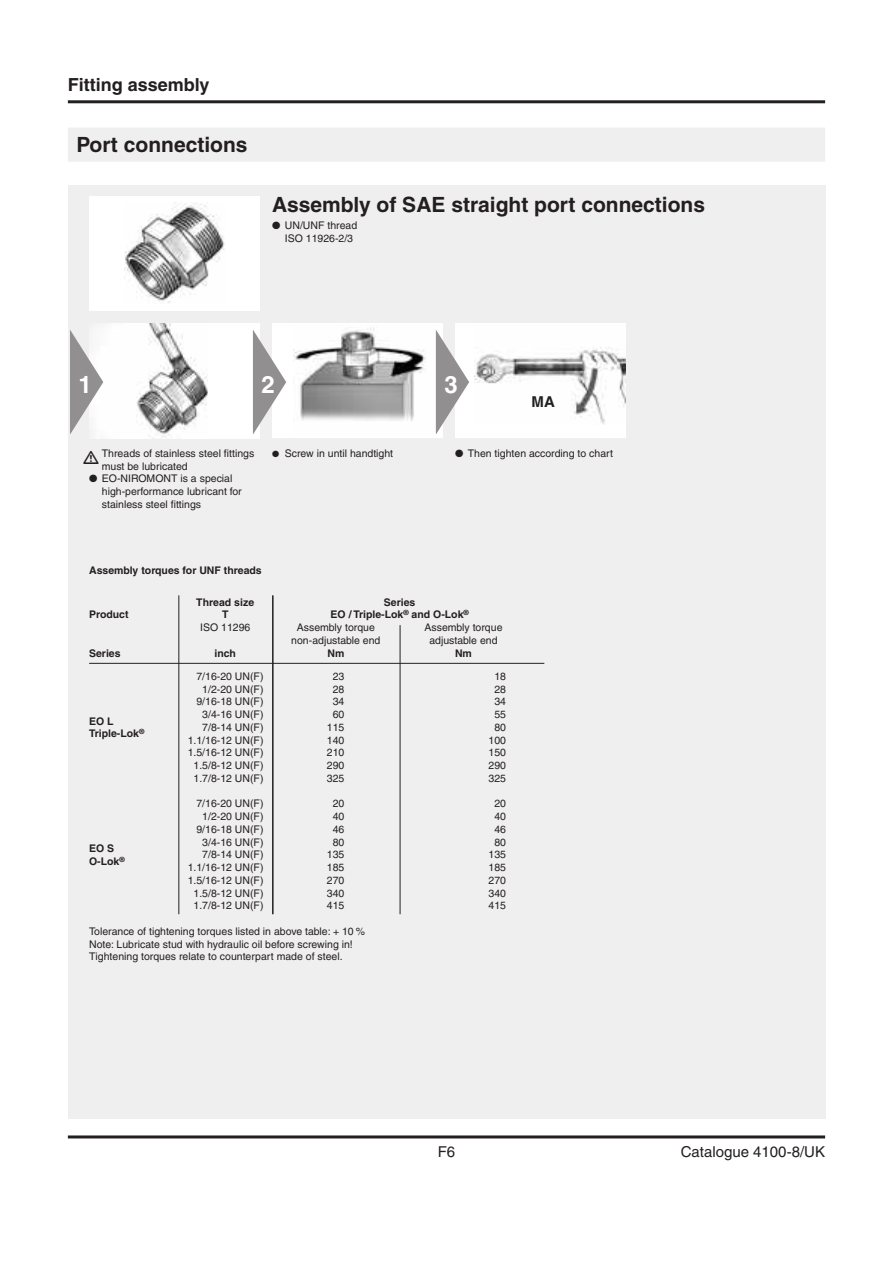
<style>
.page{position:relative;width:893px;height:1263px;background:#fff}
.page>*{position:absolute;margin:0;border:0;box-sizing:border-box;transform-origin:0 0}
.t1{font:700 24px "Helvetica";color:#fff}
.t2{font:700 21px "Helvetica";color:#231f20}
.t3{font:700 18px "Helvetica";color:#231f20}
.t4{font:15px "Helvetica";color:#231f20}
.t5{font:700 15px "Helvetica";color:#231f20}
.t6{font:10.5px/12.8px "Helvetica";color:#231f20}
.t7{font:700 10.5px "Helvetica";color:#231f20}
</style>
<div class="page">
<div style="left:68px;top:185px;width:757px;height:933px;background:#f0efef"></div>
<img style="left:96px;top:323px;width:112px;height:115px">
<div style="left:208px;top:323px;width:51px;height:115px;background:#fff"></div>
<div style="left:272px;top:323px;width:170px;height:115px;background:#fff"></div>
<img style="left:293px;top:327px;width:133px;height:94px">
<div style="left:455px;top:323px;width:170px;height:115px;background:#fff"></div>
<img style="left:474px;top:347px;width:151px;height:77px">
<div style="left:89px;top:196px;width:170px;height:114px;background:#fff"></div>
<img style="left:124px;top:202px;width:101px;height:101px">
<svg style="left:70px;top:330px;width:33px;height:104px"></svg>
<svg style="left:253px;top:330px;width:33px;height:104px"></svg>
<svg style="left:436px;top:330px;width:33px;height:104px"></svg>
<hr style="left:68px;top:100px;width:757px;height:3px;background:#231f20">
<hr style="left:68px;top:1135px;width:757px;height:3px;background:#231f20">
<hr style="left:89px;top:663px;width:455px;height:1px;background:#231f20">
<hr style="left:178px;top:595px;width:1px;height:319px;background:#231f20">
<hr style="left:272px;top:595px;width:1px;height:319px;background:#231f20">
<hr style="left:399px;top:625px;width:1px;height:289px;background:#231f20">
<div style="left:68px;top:128px;width:757px;height:34px;background:#f0efef"></div>
<h3 class="t3" style="left:68px;top:78px;width:143px">Fitting assembly</h3>
<h2 class="t2" style="left:76px;top:137px;width:173px">Port connections</h2>
<h2 class="t2" style="left:272px;top:197px;width:434px">Assembly of SAE straight port connections</h2>
<p class="t6" style="left:285px;top:220px;width:74px;text-indent:-13px">● UN/UNF thread<br>ISO 11926-2/3</p>
<h1 class="t1" style="left:78px;top:376px;width:15px">1</h1>
<h1 class="t1" style="left:261px;top:376px;width:15px">2</h1>
<h1 class="t1" style="left:444px;top:376px;width:15px">3</h1>
<h3 class="t5" style="left:531px;top:396px;width:25px">MA</h3>
<p class="t6" style="left:102px;top:448px;width:154px">Threads of stainless steel fittings must be lubricated</p>
<p class="t6" style="left:102px;top:473px;width:141px;text-indent:-13px">● EO-NIROMONT is a special high-performance lubricant for stainless steel fittings</p>
<p class="t6" style="left:272px;top:448px;width:123px">● Screw in until handtight</p>
<p class="t6" style="left:455px;top:448px;width:159px">● Then tighten according to chart</p>
<p class="t7" style="left:89px;top:566px;width:174px">Assembly torques for UNF threads</p>
<p class="t7" style="left:196px;top:598px;width:59px">Thread size</p>
<p class="t7" style="left:384px;top:598px;width:33px">Series</p>
<p class="t7" style="left:89px;top:611px;width:41px">Product</p>
<p class="t7" style="left:222px;top:611px;width:8px">T</p>
<p class="t7" style="left:330px;top:611px;width:140px">EO / Triple-Lok<sup>®</sup> and O-Lok<sup>®</sup></p>
<p class="t6" style="left:200px;top:622px;width:52px">ISO 11296</p>
<p class="t6" style="left:297px;top:622px;width:79px">Assembly torque</p>
<p class="t6" style="left:424px;top:622px;width:79px">Assembly torque</p>
<p class="t6" style="left:291px;top:635px;width:91px">non-adjustable end</p>
<p class="t6" style="left:429px;top:635px;width:70px">adjustable end</p>
<p class="t7" style="left:89px;top:649px;width:33px">Series</p>
<p class="t7" style="left:214px;top:649px;width:23px">inch</p>
<p class="t7" style="left:327px;top:649px;width:18px">Nm</p>
<p class="t7" style="left:455px;top:649px;width:18px">Nm</p>
<p class="t6" style="left:196px;top:671px;width:69px">7/16-20 UN(F)</p>
<p class="t6" style="left:333px;top:671px;width:13px">23</p>
<p class="t6" style="left:494px;top:671px;width:13px">18</p>
<p class="t6" style="left:202px;top:684px;width:63px">1/2-20 UN(F)</p>
<p class="t6" style="left:333px;top:684px;width:13px">28</p>
<p class="t6" style="left:494px;top:684px;width:13px">28</p>
<p class="t6" style="left:196px;top:696px;width:69px">9/16-18 UN(F)</p>
<p class="t6" style="left:333px;top:696px;width:13px">34</p>
<p class="t6" style="left:494px;top:696px;width:13px">34</p>
<p class="t7" style="left:89px;top:717px;width:26px">EO L</p>
<p class="t6" style="left:202px;top:709px;width:63px">3/4-16 UN(F)</p>
<p class="t6" style="left:333px;top:709px;width:13px">60</p>
<p class="t6" style="left:494px;top:709px;width:13px">55</p>
<p class="t6" style="left:202px;top:722px;width:63px">7/8-14 UN(F)</p>
<p class="t6" style="left:327px;top:722px;width:19px">115</p>
<p class="t6" style="left:494px;top:722px;width:13px">80</p>
<p class="t6" style="left:188px;top:735px;width:77px">1.1/16-12 UN(F)</p>
<p class="t6" style="left:327px;top:735px;width:19px">140</p>
<p class="t6" style="left:488px;top:735px;width:19px">100</p>
<p class="t6" style="left:188px;top:747px;width:77px">1.5/16-12 UN(F)</p>
<p class="t6" style="left:327px;top:747px;width:19px">210</p>
<p class="t6" style="left:488px;top:747px;width:19px">150</p>
<p class="t6" style="left:193px;top:760px;width:72px">1.5/8-12 UN(F)</p>
<p class="t6" style="left:327px;top:760px;width:19px">290</p>
<p class="t6" style="left:488px;top:760px;width:19px">290</p>
<p class="t6" style="left:193px;top:773px;width:72px">1.7/8-12 UN(F)</p>
<p class="t6" style="left:327px;top:773px;width:19px">325</p>
<p class="t6" style="left:488px;top:773px;width:19px">325</p>
<p class="t6" style="left:196px;top:798px;width:69px">7/16-20 UN(F)</p>
<p class="t6" style="left:333px;top:798px;width:13px">20</p>
<p class="t6" style="left:494px;top:798px;width:13px">20</p>
<p class="t6" style="left:202px;top:811px;width:63px">1/2-20 UN(F)</p>
<p class="t6" style="left:333px;top:811px;width:13px">40</p>
<p class="t6" style="left:494px;top:811px;width:13px">40</p>
<p class="t6" style="left:196px;top:824px;width:69px">9/16-18 UN(F)</p>
<p class="t6" style="left:333px;top:824px;width:13px">46</p>
<p class="t6" style="left:494px;top:824px;width:13px">46</p>
<p class="t7" style="left:89px;top:730px;width:57px">Triple-Lok<sup>®</sup></p>
<p class="t6" style="left:202px;top:837px;width:63px">3/4-16 UN(F)</p>
<p class="t6" style="left:333px;top:837px;width:13px">80</p>
<p class="t6" style="left:494px;top:837px;width:13px">80</p>
<p class="t7" style="left:89px;top:844px;width:27px">EO S</p>
<p class="t6" style="left:202px;top:849px;width:63px">7/8-14 UN(F)</p>
<p class="t6" style="left:327px;top:849px;width:19px">135</p>
<p class="t6" style="left:488px;top:849px;width:19px">135</p>
<p class="t6" style="left:188px;top:862px;width:77px">1.1/16-12 UN(F)</p>
<p class="t6" style="left:327px;top:862px;width:19px">185</p>
<p class="t6" style="left:488px;top:862px;width:19px">185</p>
<p class="t6" style="left:188px;top:875px;width:77px">1.5/16-12 UN(F)</p>
<p class="t6" style="left:327px;top:875px;width:19px">270</p>
<p class="t6" style="left:488px;top:875px;width:19px">270</p>
<p class="t6" style="left:193px;top:888px;width:72px">1.5/8-12 UN(F)</p>
<p class="t6" style="left:327px;top:888px;width:19px">340</p>
<p class="t6" style="left:488px;top:888px;width:19px">340</p>
<p class="t6" style="left:193px;top:900px;width:72px">1.7/8-12 UN(F)</p>
<p class="t6" style="left:327px;top:900px;width:19px">415</p>
<p class="t6" style="left:488px;top:900px;width:19px">415</p>
<p class="t6" style="left:89px;top:926px;width:277px">Tolerance of tightening torques listed in above table: + 10 %<br>Note: Lubricate stud with hydraulic oil before screwing in!<br>Tightening torques relate to counterpart made of steel.</p>
<p class="t7" style="left:89px;top:857px;width:37px">O-Lok<sup>®</sup></p>
<h3 class="t4" style="left:437px;top:1146px;width:19px">F6</h3>
<h3 class="t4" style="left:680px;top:1146px;width:146px">Catalogue 4100-8/UK</h3>
</div>
